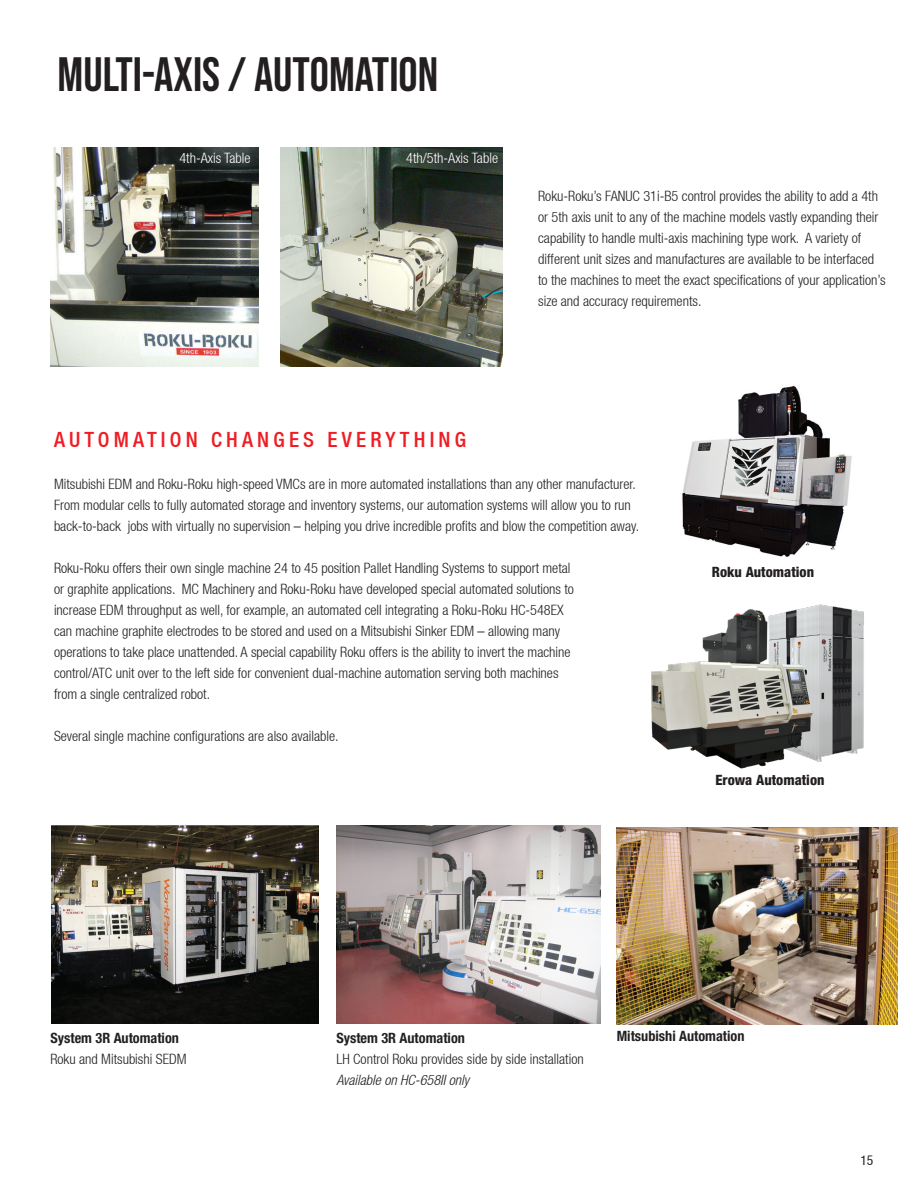
<style>
.page{position:relative;width:918px;height:1188px;background:#fff}
.page>*{position:absolute;margin:0;border:0;box-sizing:border-box;transform-origin:0 0}
.t1{font:48px "Bebas Neue";color:#231f20}
.t2{font:500 condensed 21px "Helvetica Neue LT";letter-spacing:.2em;color:#ee1d23}
.t3{font:300 condensed 14.25px/21px "Helvetica Neue LT";color:#231f20}
.t4{font:700 condensed 14.25px "Helvetica Neue LT Std";color:#231f20}
.t5{font:300 condensed 14.25px "Helvetica Neue LT";color:#fff}
.t6{font:800 condensed 14.25px "Helvetica Neue LT Std";color:#231f20}
.t7{font:italic 300 condensed 14.25px "Helvetica Neue LT";color:#231f20}
.t8{font:condensed 13.5px "Helvetica Neue LT";color:#231f20}
</style>
<div class="page">
<img style="left:617px;top:827px;width:280px;height:198px">
<img style="left:52px;top:826px;width:266px;height:197px">
<img style="left:50px;top:147px;width:208px;height:219px">
<img style="left:280px;top:147px;width:222px;height:219px">
<img style="left:337px;top:826px;width:263px;height:197px">
<img style="left:651px;top:604px;width:213px;height:165px">
<img style="left:682px;top:386px;width:170px;height:171px">
<h1 class="t1" style="left:58px;top:47px;width:382px">MULTI-AXIS / AUTOMATION</h1>
<p class="t5" style="left:179px;top:150px;width:73px">4th-Axis Table</p>
<p class="t5" style="left:406px;top:150px;width:93px">4th/5th-Axis Table</p>
<p class="t3" style="left:538px;top:185px;width:349px">Roku-Roku’s FANUC 31i-B5 control provides the ability to add a 4th or 5th axis unit to any of the machine models vastly expanding their capability to handle multi-axis machining type work. A variety of different unit sizes and manufactures are available to be interfaced to the machines to meet the exact specifications of your application’s size and accuracy requirements.</p>
<h2 class="t2" style="left:54px;top:427px;width:414px">AUTOMATION CHANGES EVERYTHING</h2>
<p class="t3" style="left:54px;top:473px;width:587px">Mitsubishi EDM and Roku-Roku high-speed VMCs are in more automated installations than any other manufacturer.<br>From modular cells to fully automated storage and inventory systems, our automation systems will allow you to run back-to-back jobs with virtually no supervision – helping you drive incredible profits and blow the competition away.</p>
<p class="t3" style="left:54px;top:557px;width:522px">Roku-Roku offers their own single machine 24 to 45 position Pallet Handling Systems to support metal or graphite applications. MC Machinery and Roku-Roku have developed special automated solutions to increase EDM throughput as well, for example, an automated cell integrating a Roku-Roku HC-548EX can machine graphite electrodes to be stored and used on a Mitsubishi Sinker EDM – allowing many operations to take place unattended. A special capability Roku offers is the ability to invert the machine control/ATC unit over to the left side for convenient dual-machine automation serving both machines from a single centralized robot.</p>
<p class="t3" style="left:54px;top:725px;width:286px">Several single machine configurations are also available.</p>
<p class="t6" style="left:712px;top:564px;width:104px">Roku Automation</p>
<p class="t6" style="left:716px;top:771px;width:111px">Erowa Automation</p>
<p class="t4" style="left:50px;top:1029px;width:130px">System 3R Automation</p>
<p class="t3" style="left:50px;top:1048px;width:138px">Roku and Mitsubishi SEDM</p>
<p class="t4" style="left:336px;top:1029px;width:130px">System 3R Automation</p>
<p class="t4" style="left:617px;top:1027px;width:129px">Mitsubishi Automation</p>
<p class="t3" style="left:336px;top:1048px;width:249px">LH Control Roku provides side by side installation</p>
<p class="t7" style="left:336px;top:1071px;width:134px">Available on HC-658II only</p>
<p class="t8" style="left:860px;top:1152px;width:14px">15</p>
</div>
